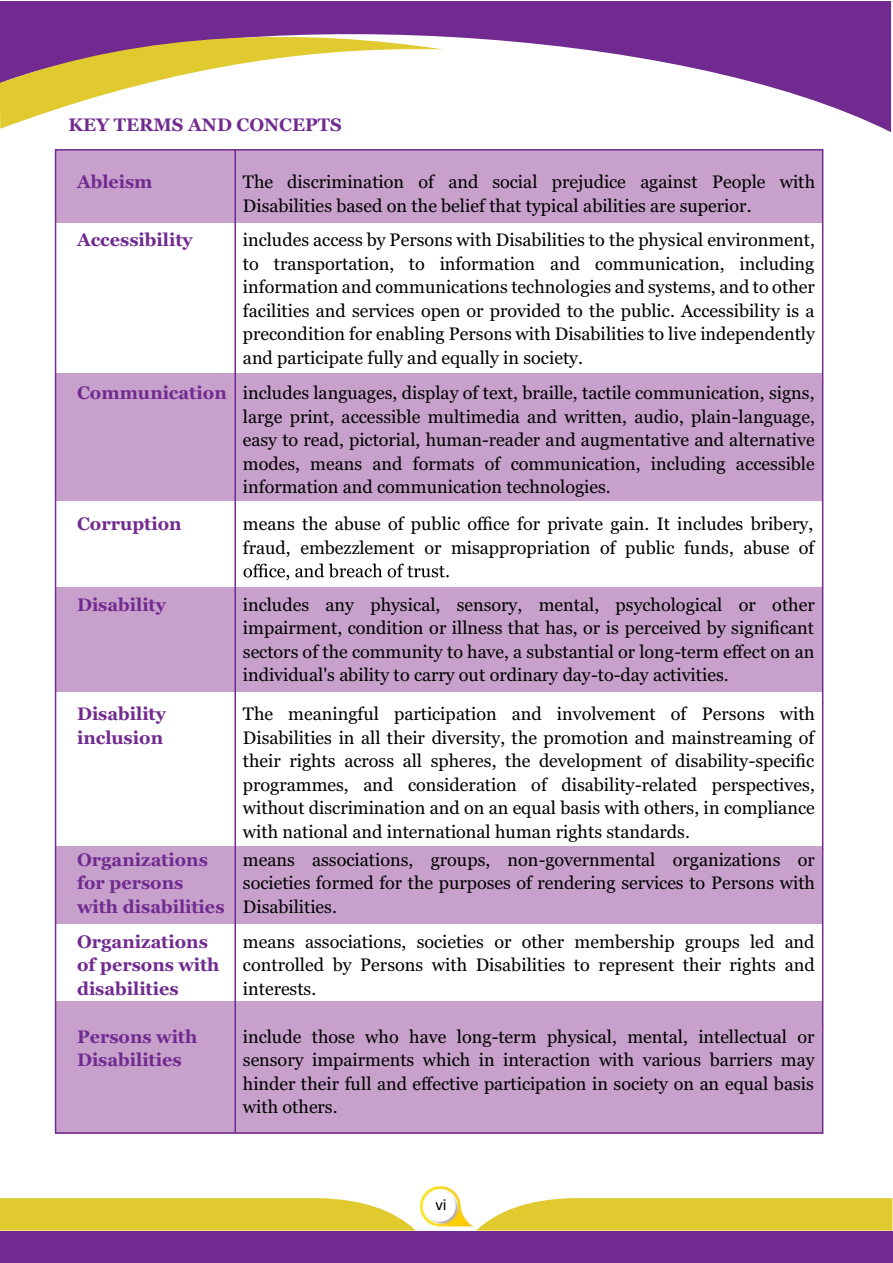
<style>
.page{position:relative;width:893px;height:1263px;background:#fff}
.page>*{position:absolute;margin:0;border:0;box-sizing:border-box;transform-origin:0 0}
.t1{font:18px/23.5px "Georgia";color:#000;text-align:justify}
.t2{font:700 18px/23.5px "Georgia";color:#712b90}
.t3{font:16.5px "Calibri";color:#000}
.s1{font-weight:700;color:#712b90}
</style>
<div class="page">
<div style="left:56px;top:1001px;width:767px;height:132px;background:#c7a0cb"></div>
<div style="left:56px;top:846px;width:767px;height:78px;background:#c7a0cb"></div>
<div style="left:56px;top:587px;width:767px;height:105px;background:#c7a0cb"></div>
<div style="left:56px;top:150px;width:767px;height:73px;background:#c7a0cb"></div>
<div style="left:56px;top:374px;width:767px;height:127px;background:#c7a0cb"></div>
<svg style="left:0;top:1px;width:891px;height:131px;fill:#712b90"></svg>
<svg style="left:0;top:28px;width:444px;height:101px"></svg>
<svg style="left:244px;top:564px;width:205px;height:16px"></svg>
<hr style="left:234px;top:150px;width:2px;height:983px;background:#712b90">
<img style="left:420px;top:1185px;width:53px;height:42px">
<div style="left:431px;top:1196px;width:19px;height:19px;background:#fff;border:1px solid #fff;border-radius:50%"></div>
<div style="left:0;top:1230px;width:892px;height:32px;background:#712b90"></div>
<svg style="left:0;top:1198px;width:416px;height:32px;background:#e3cd3f"></svg>
<svg style="left:477px;top:1198px;width:415px;height:32px;background:#e3cd3f"></svg>
<p class="t2" style="left:69px;top:115px;width:275px">KEY TERMS AND CONCEPTS</p>
<p class="t2" style="left:77px;top:172px;width:77px">Ableism</p>
<p class="t1" style="left:243px;top:172px;width:574px">The discrimination of and social prejudice against People with<br>Disabilities based on the belief that typical abilities are superior.</p>
<p class="t2" style="left:77px;top:229px;width:117px">Accessibility</p>
<p class="t1" style="left:243px;top:229px;width:574px">includes access by Persons with Disabilities to the physical environment, to transportation, to information and communication, including information and communications technologies and systems, and to other facilities and services open or provided to the public. Accessibility is a precondition for enabling Persons with Disabilities to live independently and participate fully and equally in society.</p>
<p class="t1" style="left:243px;top:382px;width:573px;text-indent:-166px"><span class="s1">Communication</span> includes languages, display of text, braille, tactile communication, signs, large print, accessible multimedia and written, audio, plain-language, easy to read, pictorial, human-reader and augmentative and alternative modes, means and formats of communication, including accessible information and communication technologies.</p>
<p class="t2" style="left:77px;top:514px;width:106px">Corruption</p>
<p class="t1" style="left:243px;top:514px;width:573px">means the abuse of public office for private gain. It includes bribery, fraud, embezzlement or misappropriation of public funds, abuse of</p>
<p class="t2" style="left:77px;top:594px;width:90px">Disability</p>
<p class="t1" style="left:243px;top:594px;width:573px">includes any physical, sensory, mental, psychological or other impairment, condition or illness that has, or is perceived by significant sectors of the community to have, a substantial or long-term effect on an individual's ability to carry out ordinary day-to-day activities.</p>
<p class="t2" style="left:77px;top:704px;width:90px">Disability inclusion</p>
<p class="t1" style="left:243px;top:704px;width:574px">The meaningful participation and involvement of Persons with Disabilities in all their diversity, the promotion and mainstreaming of their rights across all spheres, the development of disability-specific programmes, and consideration of disability-related perspectives, without discrimination and on an equal basis with others, in compliance with national and international human rights standards.</p>
<p class="t2" style="left:77px;top:849px;width:149px">Organizations for persons with disabilities</p>
<p class="t1" style="left:243px;top:849px;width:574px">means associations, groups, non-governmental organizations or societies formed for the purposes of rendering services to Persons with Disabilities.</p>
<p class="t2" style="left:77px;top:931px;width:144px">Organizations of persons with disabilities</p>
<p class="t1" style="left:243px;top:931px;width:573px">means associations, societies or other membership groups led and controlled by Persons with Disabilities to represent their rights and interests.</p>
<p class="t2" style="left:77px;top:1026px;width:122px">Persons with<br>Disabilities</p>
<p class="t1" style="left:243px;top:1026px;width:573px">include those who have long-term physical, mental, intellectual or sensory impairments which in interaction with various barriers may hinder their full and effective participation in society on an equal basis with others.</p>
<p class="t3" style="left:435px;top:1198px;width:13px">vi</p>
</div>
